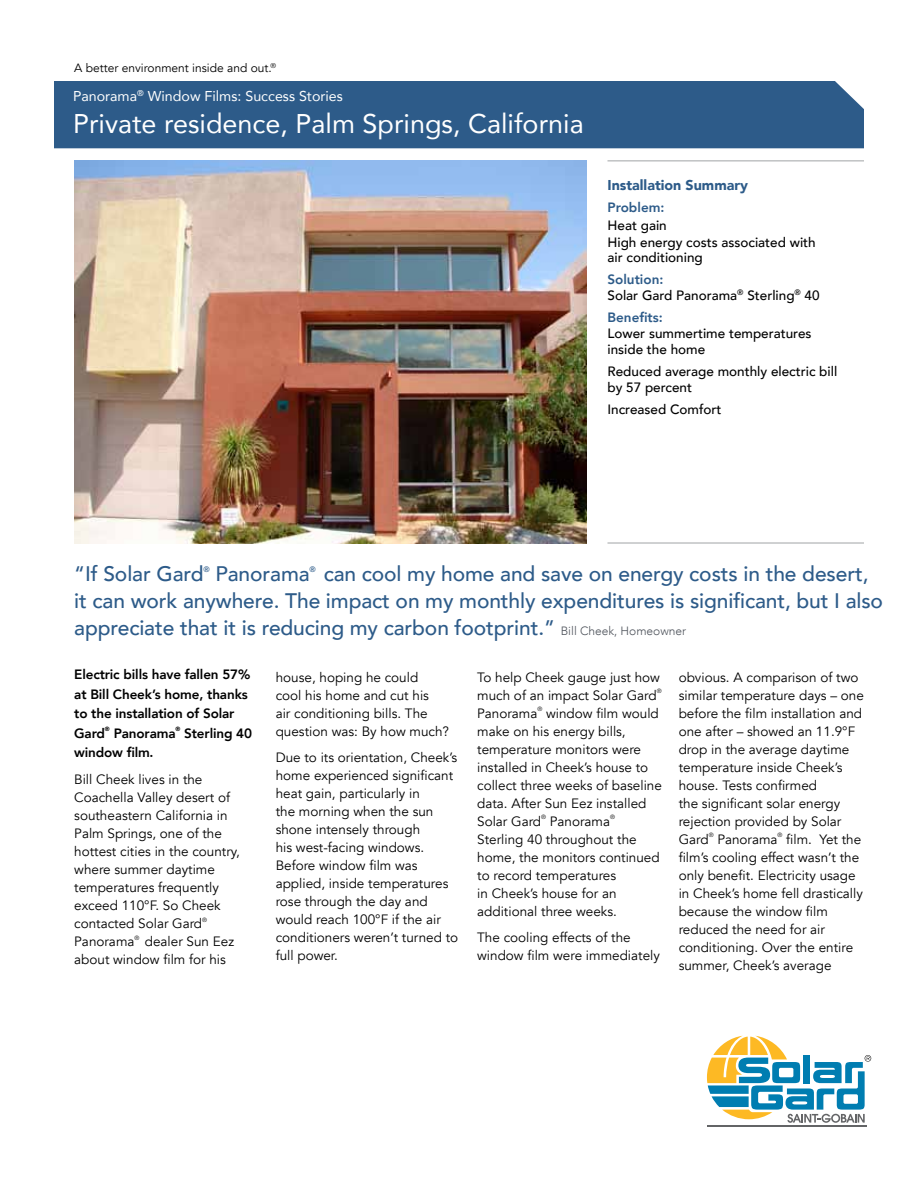
<style>
.page{position:relative;width:918px;height:1188px;background:#fff}
.page>*{position:absolute;margin:0;border:0;box-sizing:border-box;transform-origin:0 0}
.t1{font:27px "Avenir LT Com";color:#fff}
.t2{font:500 21px/27px "Avenir LT Com";letter-spacing:-.005em;color:#2d5b89}
.t3{font:14.25px "Avenir LT Com";color:#fff}
.t4{font:900 14.25px "Avenir LT Com";color:#2d5b89}
.t5{font:13.5px/18px "Avenir LT Com";color:#000}
.t6{font:500 13.5px/15.8px "Avenir LT Com";color:#000}
.t7{font:800 13.5px/19.5px "Avenir LT Com";letter-spacing:-.01em;color:#000}
.t8{font:800 13.5px "Avenir LT Com";color:#2d5b89}
.t9{font:12px "Avenir LT Com";color:#000}
.t10{font:500 7.8px "Avenir LT Com";color:#2d5b89}
.t11{font:6.15px "Avenir LT Com";color:#000}
.t12{font:800 6.15px "Avenir LT Com";color:#000}
.s1{font-weight:800;color:#2d5b89}
.s2{font-weight:300;font-size:12px;color:#4d525a}
</style>
<div class="page">
<div style="left:54px;top:81px;width:810px;height:67px;background:#2d5b89"></div>
<img style="left:75px;top:160px;width:511px;height:384px">
<hr style="left:608px;top:543px;width:256px;height:1px;background:#a0a3a5">
<hr style="left:608px;top:160px;width:256px;height:1px;background:#a0a3a5">
<svg style="left:707px;top:1036px;width:164px;height:87px"></svg>
<hr style="left:707px;top:1126px;width:160px;height:1px;background:#636466">
<p class="t9" style="left:74px;top:61px;width:203px">A better environment inside and out.<sup>®</sup></p>
<p class="t3" style="left:73px;top:87px;width:271px">Panorama<sup>®</sup> Window Films: Success Stories</p>
<h1 class="t1" style="left:73px;top:107px;width:512px">Private residence, Palm Springs, California</h1>
<p class="t4" style="left:608px;top:176px;width:142px">Installation Summary</p>
<p class="t8" style="left:608px;top:200px;width:58px">Problem:</p>
<p class="t6" style="left:608px;top:218px;width:210px;line-height:16.5px">Heat gain<br>High energy costs associated with</p>
<p class="t6" style="left:608px;top:250px;width:97px">air conditioning</p>
<p class="t6" style="left:608px;top:272px;width:214px"><span class="s1">Solution:<br></span>Solar Gard Panorama<sup>®</sup> Sterling<sup>®</sup> 40</p>
<p class="t8" style="left:607px;top:309px;width:57px">Benefits:</p>
<p class="t6" style="left:607px;top:326px;width:206px">Lower summertime temperatures inside the home</p>
<p class="t6" style="left:607px;top:364px;width:231px">Reduced average monthly electric bill by 57 percent</p>
<p class="t6" style="left:607px;top:401px;width:116px">Increased Comfort</p>
<h2 class="t2" style="left:74px;top:560px;width:131px">“If Solar Gard</h2>
<p class="t10" style="left:204px;top:565px;width:8px">®</p>
<h2 class="t2" style="left:215px;top:560px;width:96px">Panorama</h2>
<p class="t10" style="left:310px;top:565px;width:8px">®</p>
<h2 class="t2" style="left:74px;top:560px;width:810px;text-indent:250px">can cool my home and save on energy costs in the desert, it can work anywhere. The impact on my monthly expenditures is significant, but I also appreciate that it is reducing my carbon footprint.” <span class="s2">Bill Cheek, Homeowner</span></h2>
<p class="t7" style="left:74px;top:665px;width:178px">Electric bills have fallen 57% at Bill Cheek’s home, thanks to the installation of Solar<br>Gard</p>
<p class="t5" style="left:679px;top:668px;width:187px">obvious. A comparison of two similar temperature days – one before the film installation and one after – showed an 11.9°F drop in the average daytime temperature inside Cheek’s house. Tests confirmed<br>the significant solar energy rejection provided by Solar<br>Gard</p>
<p class="t5" style="left:477px;top:668px;width:184px">To help Cheek gauge just how much of an impact Solar Gard</p>
<p class="t5" style="left:276px;top:668px;width:175px">house, hoping he could<br>cool his home and cut his<br>air conditioning bills. The question was: By how much?</p>
<p class="t5" style="left:276px;top:749px;width:184px">Due to its orientation, Cheek’s home experienced significant heat gain, particularly in<br>the morning when the sun shone intensely through<br>his west-facing windows.<br>Before window film was applied, inside temperatures rose through the day and would reach 100°F if the air conditioners weren’t turned to full power.</p>
<p class="t11" style="left:657px;top:687px;width:6px">®</p>
<p class="t5" style="left:477px;top:704px;width:62px">Panorama</p>
<p class="t11" style="left:537px;top:705px;width:6px">®</p>
<p class="t5" style="left:477px;top:704px;width:186px;text-indent:69px">window film would make on his energy bills, temperature monitors were installed in Cheek’s house to collect three weeks of baseline data. After Sun Eez installed<br>Solar Gard</p>
<p class="t12" style="left:105px;top:726px;width:6px">®</p>
<p class="t7" style="left:114px;top:724px;width:64px">Panorama</p>
<p class="t12" style="left:176px;top:726px;width:6px">®</p>
<p class="t7" style="left:184px;top:724px;width:69px">Sterling 40</p>
<p class="t7" style="left:74px;top:743px;width:81px">window film.</p>
<p class="t5" style="left:74px;top:771px;width:167px">Bill Cheek lives in the<br>Coachella Valley desert of southeastern California in<br>Palm Springs, one of the hottest cities in the country, where summer daytime temperatures frequently exceed 110°F. So Cheek contacted Solar Gard</p>
<p class="t11" style="left:541px;top:813px;width:6px">®</p>
<p class="t5" style="left:550px;top:812px;width:62px">Panorama</p>
<p class="t11" style="left:610px;top:813px;width:6px">®</p>
<p class="t5" style="left:477px;top:830px;width:184px">Sterling 40 throughout the home, the monitors continued to record temperatures<br>in Cheek’s house for an additional three weeks.</p>
<p class="t5" style="left:477px;top:929px;width:184px">The cooling effects of the window film were immediately</p>
<p class="t11" style="left:709px;top:831px;width:6px">®</p>
<p class="t5" style="left:717px;top:830px;width:62px">Panorama</p>
<p class="t11" style="left:778px;top:831px;width:6px">®</p>
<p class="t5" style="left:679px;top:830px;width:186px;text-indent:108px">film. Yet the film’s cooling effect wasn’t the only benefit. Electricity usage in Cheek’s home fell drastically because the window film reduced the need for air conditioning. Over the entire summer, Cheek’s average</p>
<p class="t11" style="left:202px;top:916px;width:6px">®</p>
<p class="t5" style="left:74px;top:933px;width:62px">Panorama</p>
<p class="t11" style="left:135px;top:934px;width:6px">®</p>
<p class="t5" style="left:74px;top:933px;width:161px;text-indent:71px">dealer Sun Eez about window film for his</p>
</div>
